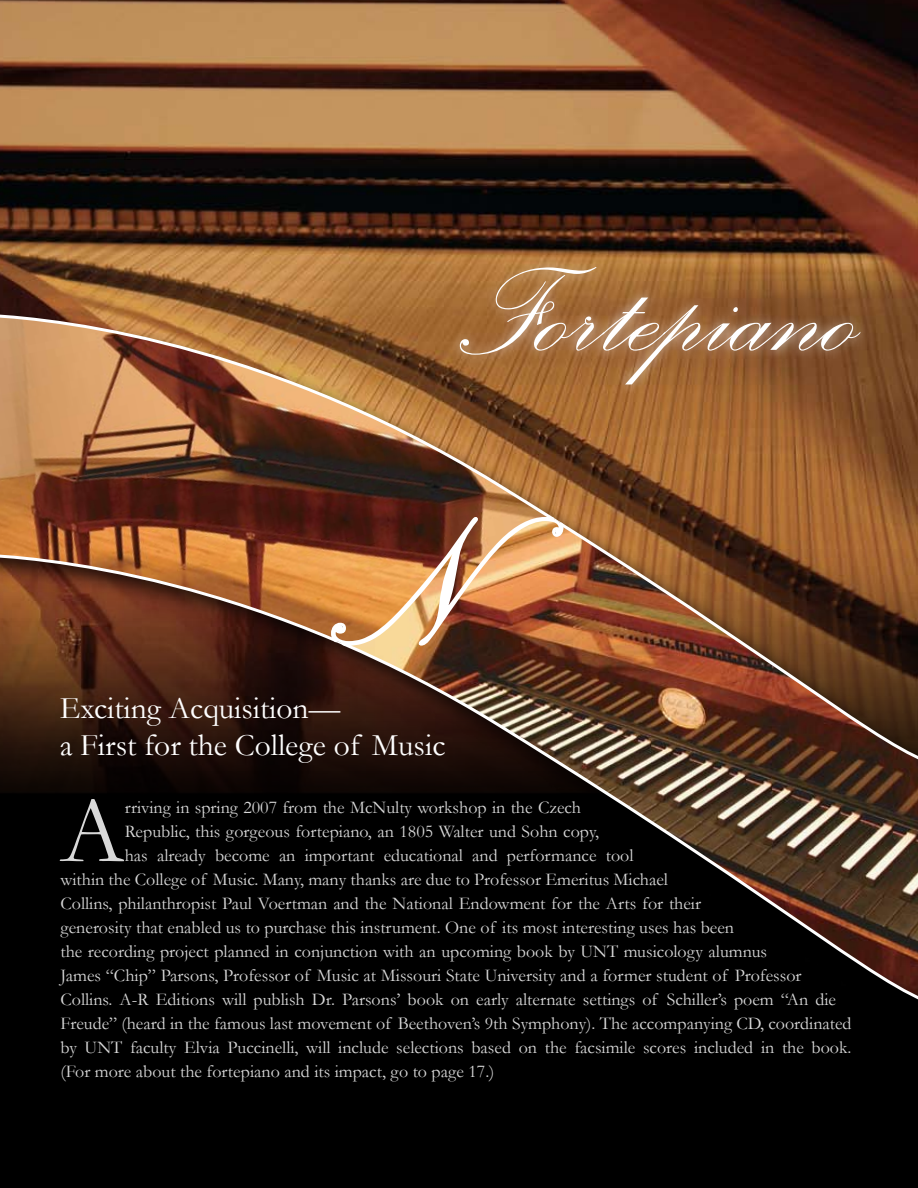
<style>
.page{position:relative;width:918px;height:1188px;background:#fff}
.page>*{position:absolute;margin:0;border:0;box-sizing:border-box;transform-origin:0 0}
.t1{font:157.5px "Palace Script";color:#fff}
.t2{font:94.95px "Garamond";color:#fff}
.t3{font:31.5px/37.8px "Garamond";color:#fff}
.t4{font:18px "Garamond";color:#fff}
</style>
<div class="page">
<img style="left:0;top:0;width:917px;height:1188px">
<img style="left:0;top:177px;width:918px;height:868px">
<img style="left:308px;top:517px;width:610px;height:495px">
<img style="left:0;top:312px;width:572px;height:343px">
<img style="left:331px;top:518px;width:232px;height:127px">
<h1 class="t1" style="left:453px;top:209px;width:408px">Fortepiano</h1>
<h3 class="t3" style="left:60px;top:688px;width:387px">Exciting Acquisition—<br>a First for the College of Music</h3>
<h2 class="t2" style="left:60px;top:768px;width:66px">A</h2>
<p class="t4" style="left:125px;top:795px;width:458px">rriving in spring 2007 from the McNulty workshop in the Czech</p>
<p class="t4" style="left:125px;top:819px;width:476px">Republic, this gorgeous fortepiano, an 1805 Walter und Sohn copy,</p>
<p class="t4" style="left:125px;top:843px;width:510px">has already become an important educational and performance tool</p>
<p class="t4" style="left:60px;top:867px;width:609px">within the College of Music. Many, many thanks are due to Professor Emeritus Michael</p>
<p class="t4" style="left:60px;top:891px;width:642px">Collins, philanthropist Paul Voertman and the National Endowment for the Arts for their</p>
<p class="t4" style="left:60px;top:915px;width:675px">generosity that enabled us to purchase this instrument. One of its most interesting uses has been</p>
<p class="t4" style="left:60px;top:939px;width:708px">the recording project planned in conjunction with an upcoming book by UNT musicology alumnus</p>
<p class="t4" style="left:60px;top:963px;width:743px">James “Chip” Parsons, Professor of Music at Missouri State University and a former student of Professor</p>
<p class="t4" style="left:60px;top:987px;width:777px">Collins. A-R Editions will publish Dr. Parsons’ book on early alternate settings of Schiller’s poem “An die</p>
<p class="t4" style="left:60px;top:1011px;width:793px">Freude” (heard in the famous last movement of Beethoven’s 9th Symphony). The accompanying CD, coordinated</p>
<p class="t4" style="left:60px;top:1035px;width:793px">by UNT faculty Elvia Puccinelli, will include selections based on the facsimile scores included in the book.</p>
<p class="t4" style="left:60px;top:1059px;width:436px">(For more about the fortepiano and its impact, go to page 17.)</p>
</div>
